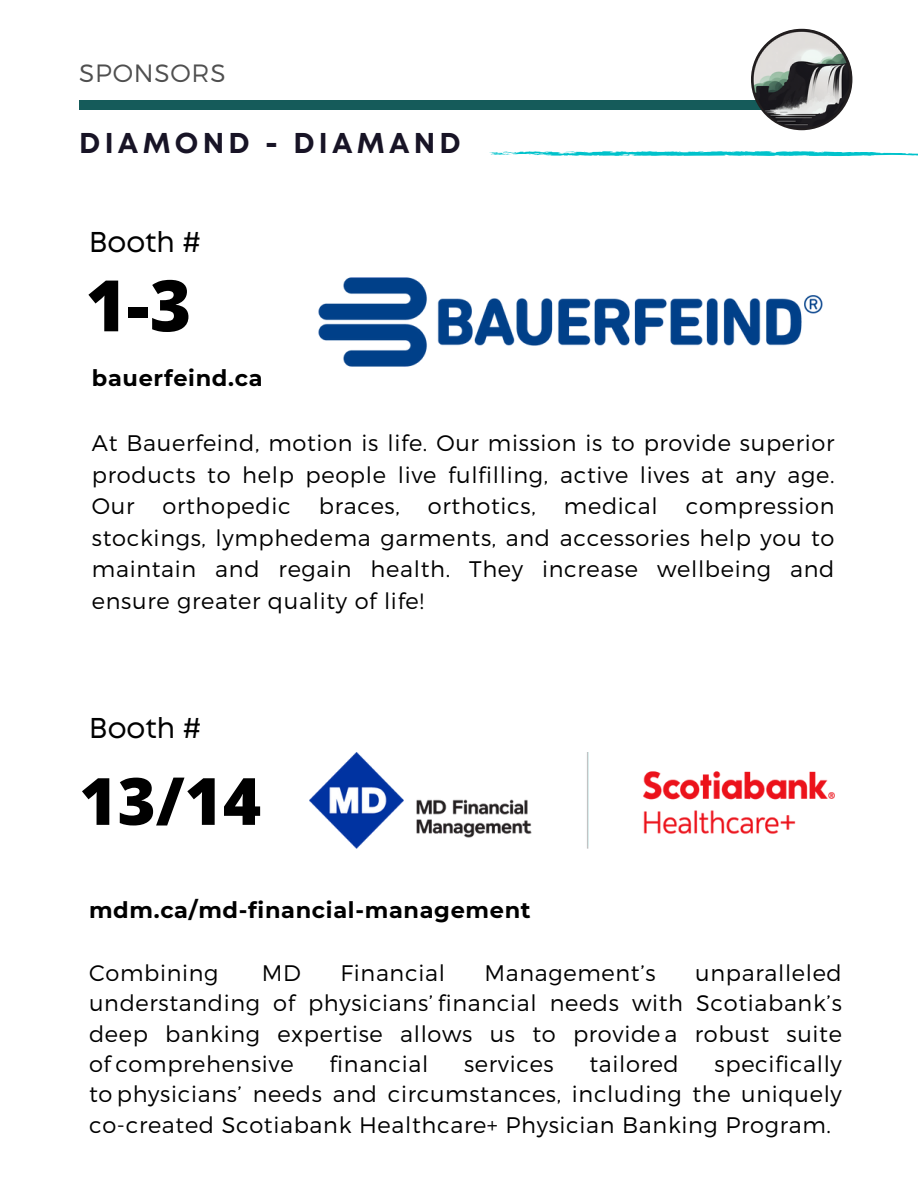
<style>
.page{position:relative;width:918px;height:1188px;background:#fff}
.page>*{position:absolute;margin:0;border:0;box-sizing:border-box;transform-origin:0 0}
.t1{font:800 71.1px "Open Sans";color:#000}
.t2{font:800 65.25px "Open Sans";color:#000}
.t3{font:700 28.65px "Mont";letter-spacing:.15em;color:#181426}
.t4{font:28.65px "Mont";color:#000}
.t5{font:300 25.05px "Montserrat";letter-spacing:.03em;color:#4f4f4f}
.t6{font:300 22.5px/30.3px "Montserrat";letter-spacing:.03em;color:#000;text-align:justify}
.t7{font:700 22.5px "Montserrat";letter-spacing:.03em;color:#000}
</style>
<div class="page">
<div style="left:79px;top:100px;width:747px;height:9px;background:#155b5a"></div>
<svg style="left:489px;top:151px;width:429px;height:6px"></svg>
<img style="left:309px;top:753px;width:526px;height:95px">
<img style="left:751px;top:29px;width:101px;height:101px;border-radius:50%">
<img style="left:318px;top:277px;width:505px;height:90px">
<p class="t5" style="left:79px;top:57px;width:148px">SPONSORS</p>
<p class="t3" style="left:79px;top:133px;width:383px">DIAMOND - DIAMAND</p>
<h4 class="t4" style="left:89px;top:231px;width:113px">Booth #</h4>
<h3 class="t1" style="left:86px;top:255px;width:107px">1-3</h3>
<h1 class="t7" style="left:92px;top:364px;width:172px">bauerfeind.ca</h1>
<p class="t6" style="left:92px;top:427px;width:744px;line-height:31.5px">At Bauerfeind, motion is life. Our mission is to provide superior products to help people live fulfilling, active lives at any age.<br>Our orthopedic braces, orthotics, medical compression stockings, lymphedema garments, and accessories help you to maintain and regain health. They increase wellbeing and ensure greater quality of life!</p>
<p class="t4" style="left:89px;top:717px;width:113px">Booth #</p>
<h2 class="t2" style="left:79px;top:755px;width:183px">13/14</h2>
<h3 class="t7" style="left:89px;top:896px;width:443px">mdm.ca/md-financial-management</h3>
<h1 class="t6" style="left:89px;top:957px;width:131px">Combining</h1>
<h1 class="t6" style="left:262px;top:957px;width:41px">MD</h1>
<h1 class="t6" style="left:341px;top:957px;width:106px">Financial</h1>
<h1 class="t6" style="left:485px;top:957px;width:173px">Management’s</h1>
<h1 class="t6" style="left:89px;top:957px;width:754px;text-indent:606px">unparalleled understanding of physicians’ financial needs with Scotiabank’s deep banking expertise allows us to provide a robust suite of comprehensive</h1>
<h1 class="t6" style="left:89px;top:1048px;width:754px;text-indent:626px">specifically to physicians’ needs and circumstances, including the uniquely co-created Scotiabank Healthcare+ Physician Banking Program.</h1>
<h1 class="t6" style="left:329px;top:1048px;width:100px">financial</h1>
<h1 class="t6" style="left:464px;top:1048px;width:91px">services</h1>
<h1 class="t6" style="left:589px;top:1048px;width:91px">tailored</h1>
</div>
